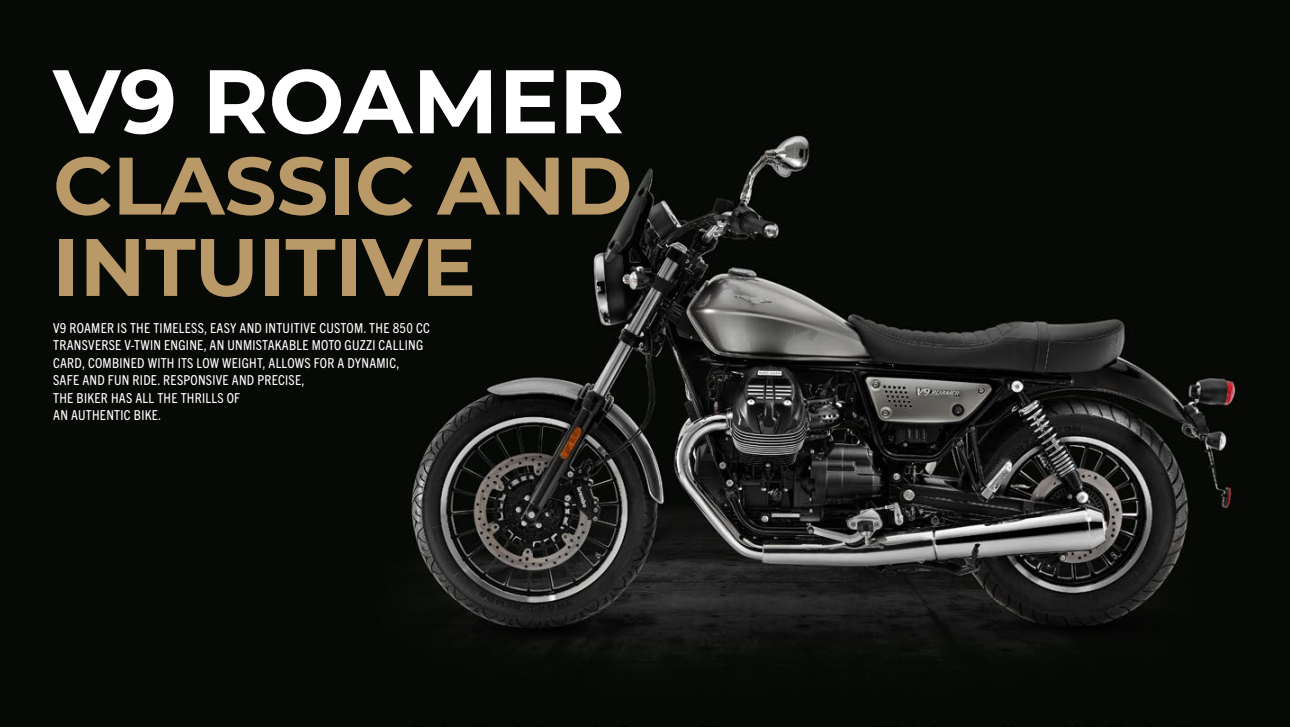
<style>
.page{position:relative;width:1290px;height:727px;background:#fff}
.page>*{position:absolute;margin:0;border:0;box-sizing:border-box;transform-origin:0 0}
.t1{font:700 90px "Montserrat";color:#fff}
.t2{font:700 81.25px/81.2px "Montserrat";color:#ba9968}
.t3{font:condensed 13.75px/17.5px "Trade Gothic Next SR Pro";letter-spacing:.02em;color:#fff}
</style>
<div class="page">
<img style="left:0;top:0;width:1290px;height:726px">
<h1 class="t1" style="left:53px;top:36px;width:573px">V9 ROAMER</h1>
<h2 class="t2" style="left:53px;top:141px;width:581px">CLASSIC AND<br>INTUITIVE</h2>
<p class="t3" style="left:53px;top:318px;width:378px">V9 ROAMER IS THE TIMELESS, EASY AND INTUITIVE CUSTOM. THE 850 CC TRANSVERSE V-TWIN ENGINE, AN UNMISTAKABLE MOTO GUZZI CALLING CARD, COMBINED WITH ITS LOW WEIGHT, ALLOWS FOR A DYNAMIC,<br>SAFE AND FUN RIDE. RESPONSIVE AND PRECISE,<br>THE BIKER HAS ALL THE THRILLS OF<br>AN AUTHENTIC BIKE.</p>
</div>
